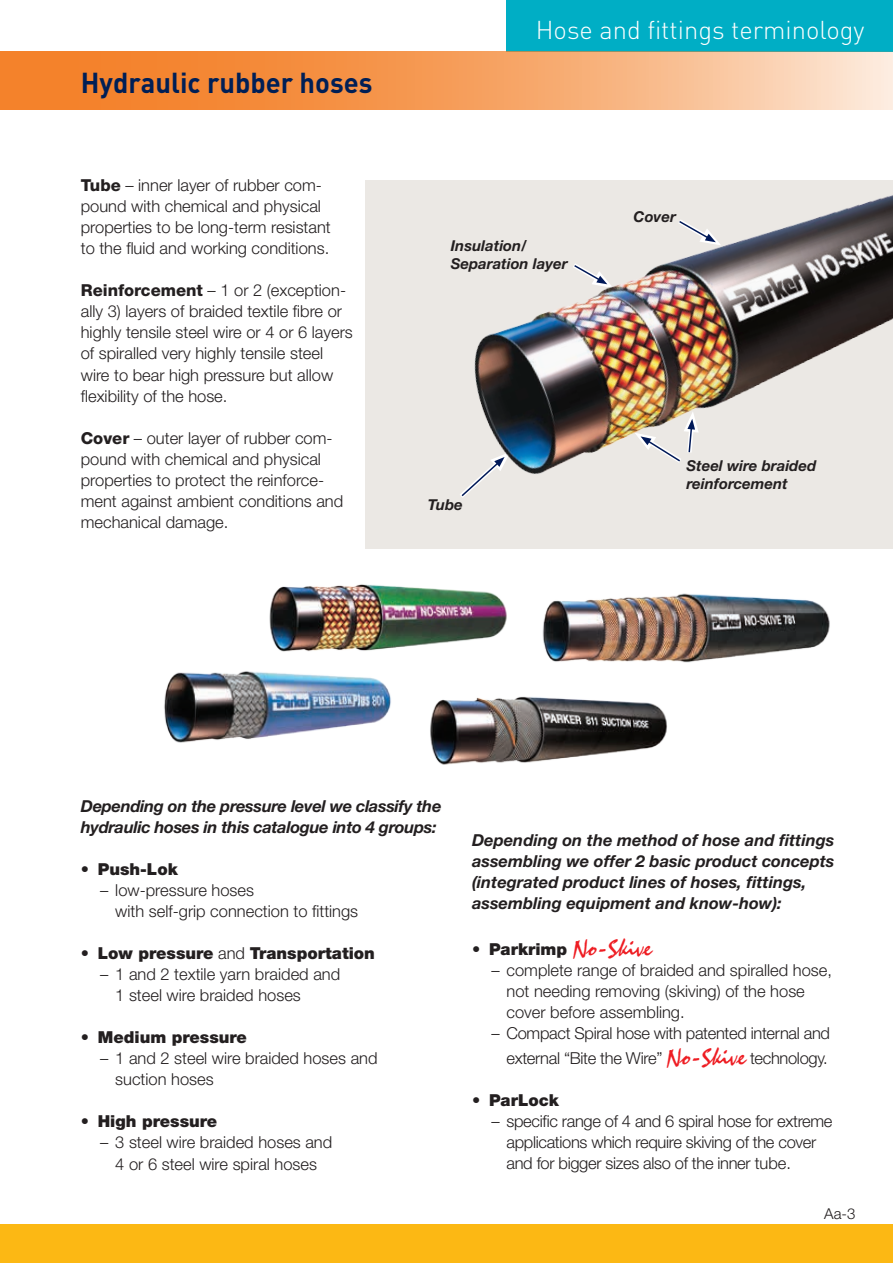
<style>
.page{position:relative;width:893px;height:1263px;background:#fff}
.page>*{position:absolute;margin:0;border:0;box-sizing:border-box;transform-origin:0 0}
.t1{font:700 28.5px "DINOT";color:#001f56;scale:.96 1}
.t2{font:300 25.5px "DINOT";color:#fff}
.t3{font:300 16.5px/21px "Helvetica Neue LT Std";color:#231f20}
.t4{font:300 16.5px/21px "Helvetica Neue LT Std";letter-spacing:-.02em;color:#231f20;text-align:right}
.t5{font:italic 700 16.5px/21px "Helvetica Neue LT Std";color:#231f20}
.t6{font:900 16.5px "Helvetica Neue LT Std";color:#231f20}
.t7{font:italic 700 16.5px/21px "Helvetica Neue LT Std";letter-spacing:-.02em;color:#231f20}
.t8{font:italic 700 15px/18px "Helvetica Neue LT Std";color:#231f20}
.t9{font:300 15px "Helvetica Neue LT Std";color:#231f20}
.s1{font-weight:800}
.s2{font-weight:300}
.s3{font-family:"Staccato 222 BT";font-weight:400;font-size:25.5px;color:#ee1d23}
</style>
<div class="page">
<div style="left:0;top:1224px;width:893px;height:39px;background:#fcb814"></div>
<div style="left:506px;top:0;width:387px;height:51px;background:#00aec5"></div>
<div style="left:366px;top:180px;width:527px;height:368px;background:#ebe8e4"></div>
<img style="left:164px;top:671px;width:227px;height:72px">
<img style="left:269px;top:584px;width:238px;height:68px">
<img style="left:430px;top:696px;width:237px;height:69px">
<img style="left:542px;top:593px;width:288px;height:70px">
<svg style="left:0;top:51px;width:893px;height:59px;background:#f5a567"></svg>
<img style="left:460px;top:195px;width:433px;height:303px">
<h1 class="t1" style="left:81px;top:63px;width:305px">Hydraulic rubber hoses</h1>
<p class="t3" style="left:81px;top:175px;width:251px"><span class="s1">Tube</span> – inner layer of rubber com&shy;pound with chemical and physical properties to be long-term resistant to the fluid and working conditions.</p>
<p class="t3" style="left:81px;top:280px;width:274px"><span class="s1">Reinforcement</span> – 1 or 2 (exception&shy;ally 3) layers of braided textile fibre or highly tensile steel wire or 4 or 6 layers of spiralled very highly tensile steel wire to bear high pressure but allow flexibility of the hose.</p>
<p class="t3" style="left:81px;top:427px;width:264px"><span class="s1">Cover</span> – outer layer of rubber com&shy;pound with chemical and physical properties to protect the reinforce&shy;ment against ambient conditions and mechanical damage.</p>
<h2 class="t2" style="left:536px;top:12px;width:330px">Hose and fittings terminology</h2>
<p class="t8" style="left:451px;top:236px;width:118px">Insulation/<br>Separation layer</p>
<p class="t8" style="left:634px;top:207px;width:44px">Cover</p>
<p class="t8" style="left:428px;top:496px;width:36px">Tube</p>
<p class="t8" style="left:686px;top:457px;width:131px">Steel wire braided reinforcement</p>
<p class="t7" style="left:81px;top:796px;width:362px">Depending on the pressure level we classify the hydraulic hoses in this catalogue into 4 groups:</p>
<p class="t6" style="left:81px;top:860px;width:99px"><span class="s2">•</span> Push-Lok</p>
<p class="t3" style="left:115px;top:880px;width:244px;text-indent:-15px">– low-pressure hoses<br>with self-grip connection to fittings</p>
<p class="t6" style="left:81px;top:944px;width:296px"><span class="s2">•</span> Low pressure <span class="s2">and</span> Transportation</p>
<p class="t3" style="left:115px;top:964px;width:226px;text-indent:-15px">– 1 and 2 textile yarn braided and<br>1 steel wire braided hoses</p>
<p class="t6" style="left:81px;top:1028px;width:168px"><span class="s2">•</span> Medium pressure</p>
<p class="t3" style="left:115px;top:1048px;width:264px;text-indent:-15px">– 1 and 2 steel wire braided hoses and suction hoses</p>
<p class="t6" style="left:81px;top:1112px;width:138px"><span class="s2">•</span> High pressure</p>
<p class="t3" style="left:100px;top:1132px;width:234px;text-align:center">– 3 steel wire braided hoses and<br>4 or 6 steel wire spiral hoses</p>
<p class="t5" style="left:472px;top:829px;width:364px">Depending on the method of hose and fittings assembling we offer 2 basic product concepts (integrated product lines of hoses, fittings, assembling equipment and know-how):</p>
<p class="t6" style="left:472px;top:939px;width:182px"><span class="s2">•</span> Parkrimp <span class="s3">No-Skive</span></p>
<p class="t3" style="left:506px;top:959px;width:327px;text-indent:-15px">– complete range of braided and spiralled hose, not needing removing (skiving) of the hose cover before assembling.</p>
<p class="t4" style="left:491px;top:1020px;width:340px;line-height:25.2px">– Compact Spiral hose with patented internal and external “Bite the Wire” <span class="s3">No-Skive</span> technology.</p>
<p class="t6" style="left:472px;top:1091px;width:88px"><span class="s2">•</span> ParLock</p>
<p class="t4" style="left:506px;top:1111px;width:327px;text-align:left;text-indent:-15px">– specific range of 4 and 6 spiral hose for extreme applications which require skiving of the cover and for bigger sizes also of the inner tube.</p>
<p class="t9" style="left:824px;top:1205px;width:33px">Aa-3</p>
</div>
